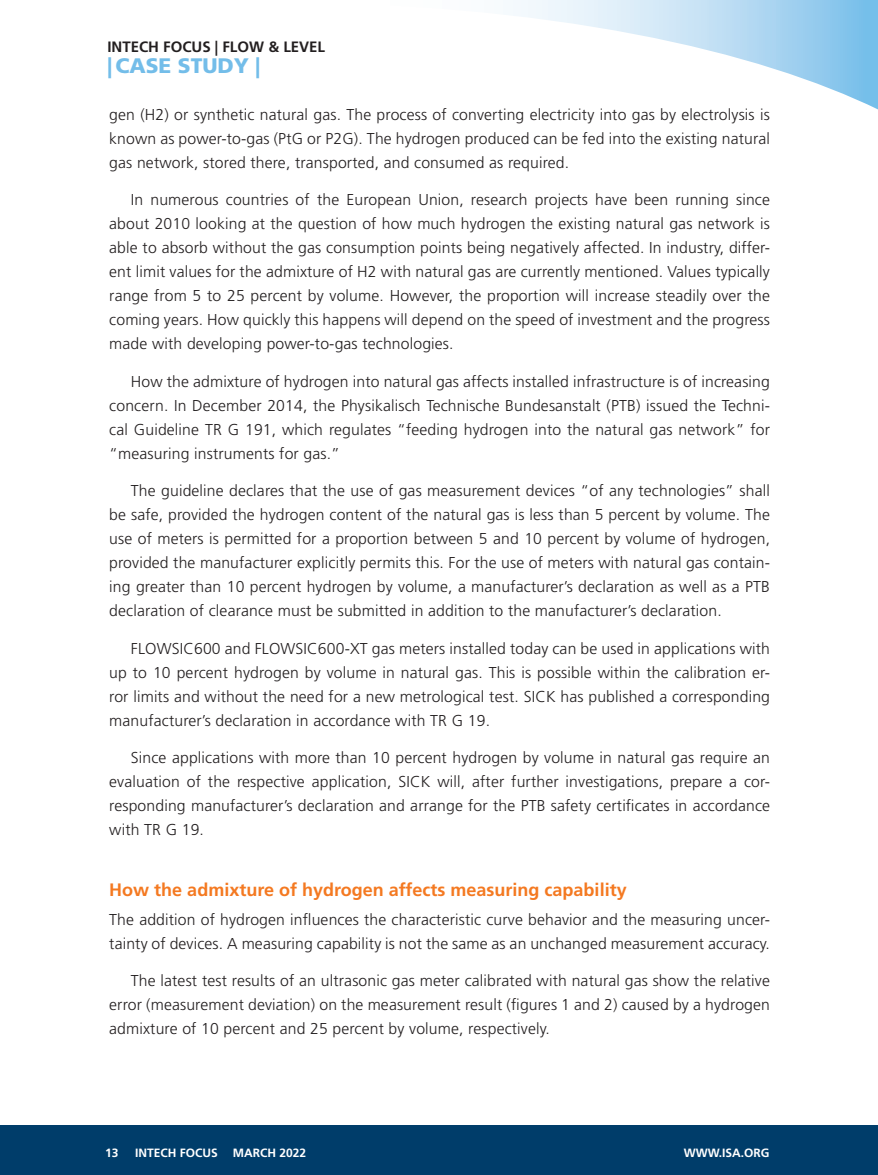
<style>
.page{position:relative;width:878px;height:1175px;background:#fff}
.page>*{position:absolute;margin:0;border:0;box-sizing:border-box;transform-origin:0 0}
.t1{font:900 21px "Frutiger";color:#73bde9}
.Subhead{font:700 18px "Frutiger";color:#f47921}
.text{font:300 15.75px/24px "Frutiger";letter-spacing:.01em;color:#231f20;text-align:justify}
.no_indent{font:300 15.75px/24px "Frutiger";letter-spacing:.01em;color:#231f20}
.t2{font:700 15px "Frutiger";color:#231f20}
.t3{font:700 12px "Frutiger";color:#fff}
</style>
<div class="page">
<div style="left:0;top:1125px;width:878px;height:49px;background:#003d6a"></div>
<svg style="left:513px;top:0;width:365px;height:110px"></svg>
<p class="t2" style="left:107px;top:38px;width:219px">INTECH FOCUS | FLOW &amp; LEVEL</p>
<h1 class="t1" style="left:107px;top:53px;width:154px">| CASE STUDY |</h1>
<p class="text" style="left:109px;top:102px;width:662px">gen (H2) or synthetic natural gas. The process of converting electricity into gas by electrolysis is known as power-to-gas (PtG or P2G). The hydrogen produced can be fed into the existing natural gas network, stored there, transported, and consumed as required.</p>
<p class="text" style="left:109px;top:188px;width:662px;text-indent:22px">In numerous countries of the European Union, research projects have been running since about 2010 looking at the question of how much hydrogen the existing natural gas network is able to absorb without the gas consumption points being negatively affected. In industry, differ&shy;ent limit values for the admixture of H2 with natural gas are currently mentioned. Values typically range from 5 to 25 percent by volume. However, the proportion will increase steadily over the coming years. How quickly this happens will depend on the speed of investment and the progress made with developing power-to-gas technologies.</p>
<p class="text" style="left:109px;top:369px;width:662px;text-indent:22px">How the admixture of hydrogen into natural gas affects installed infrastructure is of increasing concern. In December 2014, the Physikalisch Technische Bundesanstalt (PTB) issued the Techni&shy;cal Guideline TR G 191, which regulates “feeding hydrogen into the natural gas network” for “measuring instruments for gas.”</p>
<p class="text" style="left:109px;top:479px;width:662px;text-indent:22px">The guideline declares that the use of gas measurement devices “of any technologies” shall be safe, provided the hydrogen content of the natural gas is less than 5 percent by volume. The use of meters is permitted for a proportion between 5 and 10 percent by volume of hydrogen, provided the manufacturer explicitly permits this. For the use of meters with natural gas contain&shy;ing greater than 10 percent hydrogen by volume, a manufacturer’s declaration as well as a PTB declaration of clearance must be submitted in addition to the manufacturer’s declaration.</p>
<p class="text" style="left:109px;top:636px;width:662px;text-indent:22px">FLOWSIC600 and FLOWSIC600-XT gas meters installed today can be used in applications with up to 10 percent hydrogen by volume in natural gas. This is possible within the calibration er&shy;ror limits and without the need for a new metrological test. SICK has published a corresponding manufacturer’s declaration in accordance with TR G 19.</p>
<p class="text" style="left:109px;top:746px;width:662px;text-indent:22px">Since applications with more than 10 percent hydrogen by volume in natural gas require an evaluation of the respective application, SICK will, after further investigations, prepare a cor&shy;responding manufacturer’s declaration and arrange for the PTB safety certificates in accordance with TR G 19.</p>
<p class="Subhead" style="left:109px;top:879px;width:519px">How the admixture of hydrogen affects measuring capability</p>
<p class="no_indent" style="left:109px;top:907px;width:662px">The addition of hydrogen influences the characteristic curve behavior and the measuring uncer&shy;tainty of devices. A measuring capability is not the same as an unchanged measurement accuracy.</p>
<p class="text" style="left:109px;top:968px;width:662px;text-indent:22px">The latest test results of an ultrasonic gas meter calibrated with natural gas show the relative error (measurement deviation) on the measurement result (figures 1 and 2) caused by a hydrogen admixture of 10 percent and 25 percent by volume, respectively.</p>
<p class="t3" style="left:105px;top:1145px;width:15px">13</p>
<p class="t3" style="left:135px;top:1145px;width:172px">INTECH FOCUS MARCH 2022</p>
<p class="t3" style="left:683px;top:1145px;width:87px">WWW.ISA.ORG</p>
</div>
